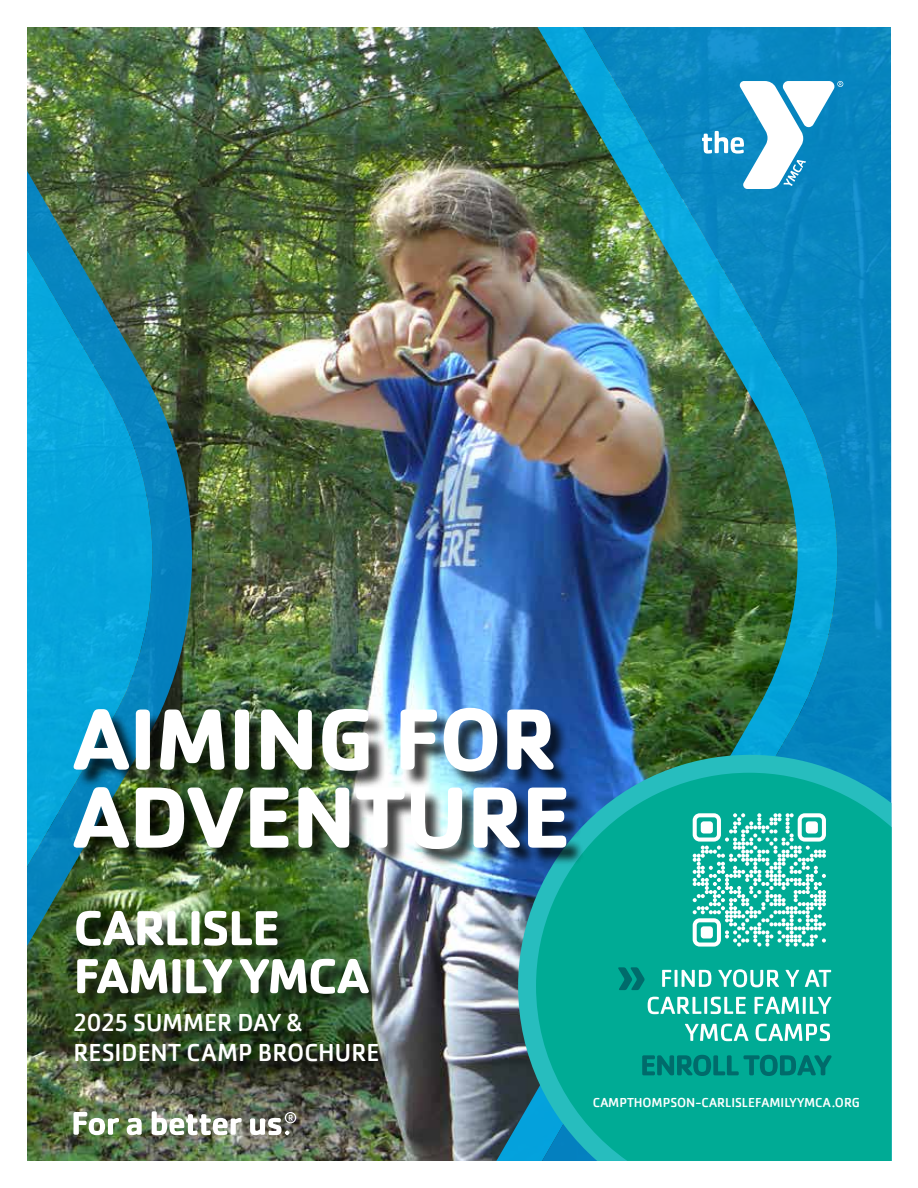
<style>
.page{position:relative;width:918px;height:1188px;background:#fff}
.page>*{position:absolute;margin:0;border:0;box-sizing:border-box;transform-origin:0 0}
.t1{font:700 90px/78px "Cachet Pro";letter-spacing:-.01em;color:#fff}
.t2{font:700 51px/48px "Cachet Pro";letter-spacing:-.03em;color:#fff}
.t3{font:25.5px/30.6px "Cachet Pro";color:#fff}
.t4{font:13.5px "Cachet Pro";color:#fff}
</style>
<div class="page">
<img style="left:27px;top:27px;width:865px;height:1134px">
<svg style="left:702px;top:81px;width:141px;height:108px"></svg>
<svg style="left:73px;top:1112px;width:46px;height:23px"></svg>
<svg style="left:127px;top:1118px;width:15px;height:17px"></svg>
<svg style="left:152px;top:1111px;width:90px;height:24px"></svg>
<svg style="left:250px;top:1112px;width:46px;height:23px"></svg>
<img style="left:518px;top:755px;width:374px;height:406px">
<svg style="left:536px;top:773px;width:356px;height:388px;background:#04aa9a"></svg>
<svg style="left:618px;top:967px;width:27px;height:23px"></svg>
<svg style="left:642px;top:1055px;width:190px;height:21px;background:#008a7f"></svg>
<svg style="left:685px;top:1024px;width:145px;height:17px"></svg>
<svg style="left:648px;top:997px;width:183px;height:17px"></svg>
<svg style="left:662px;top:969px;width:169px;height:18px"></svg>
<div style="left:77px;top:913px;width:320px;height:167px;background:#000;opacity:.75"></div>
<div style="left:76px;top:711px;width:509px;height:157px;background:#000;opacity:.75"></div>
<svg style="left:693px;top:813px;width:133px;height:134px"></svg>
<h1 class="t1" style="left:74px;top:700px;width:499px">AIMING FOR<br>ADVENTURE</h1>
<h2 class="t2" style="left:74px;top:904px;width:297px">CARLISLE<br>FAMILY YMCA</h2>
<h3 class="t3" style="left:74px;top:1007px;width:307px">2025 SUMMER DAY &amp;<br>RESIDENT CAMP BROCHURE</h3>
<p class="t4" style="left:593px;top:1095px;width:269px">CAMPTHOMPSON-CARLISLEFAMILYYMCA.ORG</p>
</div>
